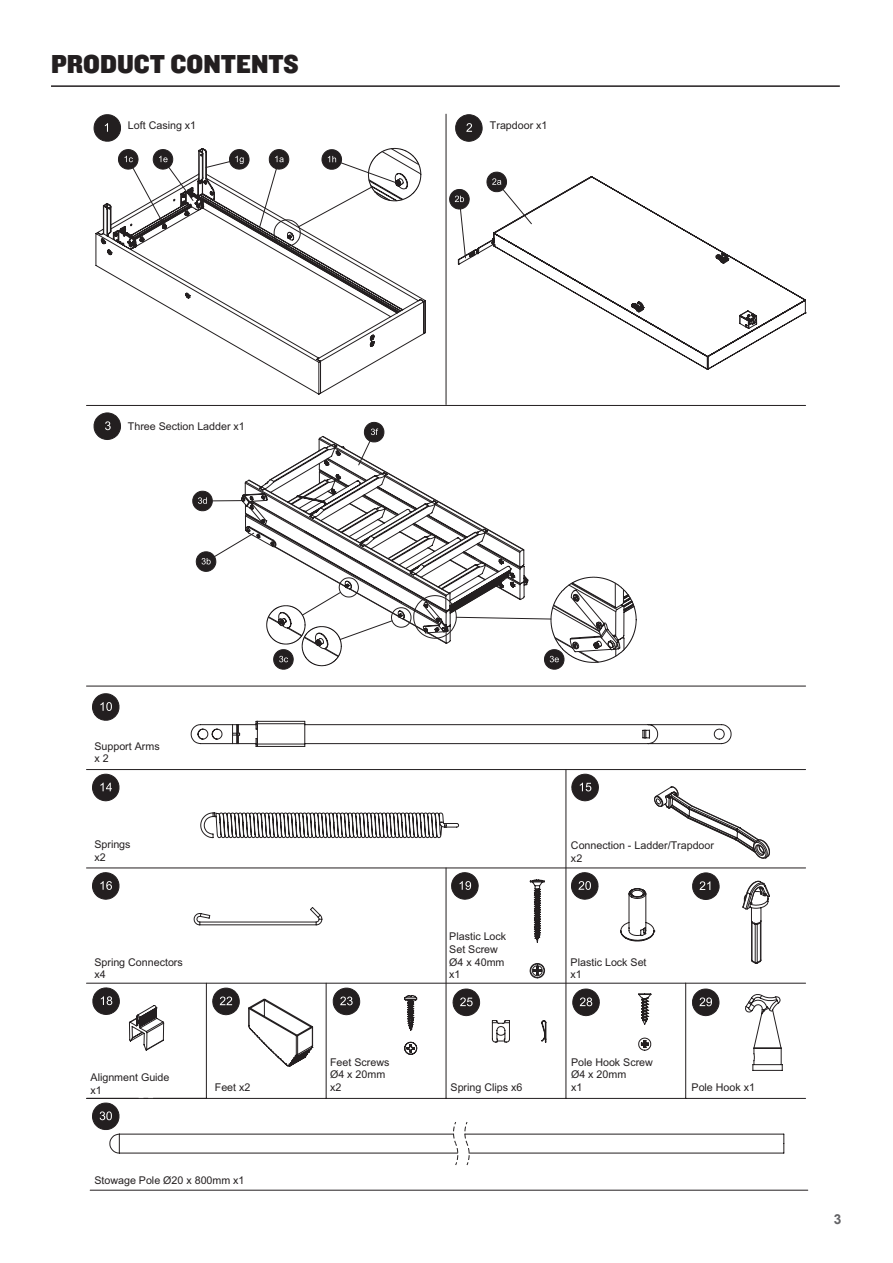
<style>
.page{position:relative;width:893px;height:1263px;background:#fff}
.page>*{position:absolute;margin:0;border:0;box-sizing:border-box;transform-origin:0 0}
.Default{font:27px "Knockout 71 Full Middlewt";color:#231f20}
.t1{font:700 13.8px "Arial";color:#636366}
.t2{font:10.65px/12.8px "Arial MT Std";color:#231f20}
</style>
<div class="page">
<hr style="left:51px;top:85px;width:789px;height:2px;background:#231f20">
<svg style="left:719px;top:724px;width:13px;height:21px"></svg>
<svg style="left:745px;top:994px;width:38px;height:77px"></svg>
<svg style="left:719px;top:817px;width:51px;height:42px"></svg>
<svg style="left:92px;top:693px;width:627px;height:436px"></svg>
<svg style="left:638px;top:993px;width:14px;height:32px"></svg>
<svg style="left:638px;top:1037px;width:13px;height:14px"></svg>
<hr style="left:86px;top:1098px;width:720px;height:1px;background:#231f20">
<hr style="left:206px;top:983px;width:1px;height:115px;background:#231f20">
<hr style="left:326px;top:983px;width:1px;height:115px;background:#231f20">
<hr style="left:446px;top:114px;width:1px;height:290px;background:#231f20">
<hr style="left:446px;top:868px;width:1px;height:230px;background:#231f20">
<hr style="left:566px;top:769px;width:1px;height:329px;background:#231f20">
<hr style="left:685px;top:983px;width:1px;height:115px;background:#231f20">
<svg style="left:100px;top:702px;width:12px;height:9px"></svg>
<svg style="left:100px;top:783px;width:12px;height:8px"></svg>
<svg style="left:580px;top:783px;width:11px;height:8px"></svg>
<svg style="left:100px;top:881px;width:12px;height:9px"></svg>
<svg style="left:460px;top:881px;width:11px;height:9px"></svg>
<svg style="left:578px;top:881px;width:13px;height:9px"></svg>
<svg style="left:128px;top:1004px;width:36px;height:47px"></svg>
<svg style="left:92px;top:987px;width:28px;height:28px"></svg>
<svg style="left:220px;top:996px;width:12px;height:9px"></svg>
<svg style="left:340px;top:996px;width:13px;height:9px"></svg>
<svg style="left:460px;top:997px;width:13px;height:9px"></svg>
<svg style="left:580px;top:997px;width:12px;height:9px"></svg>
<svg style="left:699px;top:997px;width:13px;height:9px"></svg>
<svg style="left:100px;top:1111px;width:684px;height:55px"></svg>
<hr style="left:86px;top:769px;width:720px;height:1px;background:#231f20">
<hr style="left:86px;top:983px;width:720px;height:1px;background:#231f20">
<hr style="left:86px;top:868px;width:720px;height:1px;background:#231f20">
<hr style="left:90px;top:1190px;width:718px;height:1px;background:#231f20">
<svg style="left:95px;top:148px;width:331px;height:247px"></svg>
<svg style="left:205px;top:149px;width:44px;height:20px"></svg>
<svg style="left:259px;top:148px;width:162px;height:98px"></svg>
<svg style="left:118px;top:149px;width:75px;height:78px"></svg>
<svg style="left:636px;top:271px;width:170px;height:99px"></svg>
<svg style="left:449px;top:172px;width:308px;height:157px"></svg>
<svg style="left:192px;top:422px;width:372px;height:247px"></svg>
<svg style="left:241px;top:436px;width:288px;height:208px"></svg>
<svg style="left:202px;top:558px;width:9px;height:6px"></svg>
<svg style="left:371px;top:428px;width:7px;height:7px"></svg>
<svg style="left:198px;top:497px;width:9px;height:7px"></svg>
<svg style="left:266px;top:640px;width:76px;height:26px"></svg>
<svg style="left:550px;top:577px;width:86px;height:86px"></svg>
<svg style="left:212px;top:440px;width:339px;height:200px"></svg>
<hr style="left:86px;top:686px;width:720px;height:1px;background:#231f20">
<hr style="left:86px;top:405px;width:720px;height:1px;background:#231f20">
<svg style="left:94px;top:114px;width:27px;height:28px"></svg>
<svg style="left:455px;top:114px;width:28px;height:28px"></svg>
<svg style="left:94px;top:412px;width:27px;height:28px"></svg>
<svg style="left:339px;top:577px;width:20px;height:20px"></svg>
<svg style="left:391px;top:595px;width:66px;height:44px"></svg>
<svg style="left:742px;top:880px;width:28px;height:84px"></svg>
<svg style="left:692px;top:872px;width:28px;height:28px"></svg>
<p class="Default" style="left:51px;top:46px;width:249px">PRODUCT CONTENTS</p>
<p class="t2" style="left:128px;top:119px;width:70px">Loft Casing x1</p>
<p class="t2" style="left:128px;top:420px;width:118px">Three Section Ladder x1</p>
<p class="t2" style="left:490px;top:119px;width:59px">Trapdoor x1</p>
<p class="t2" style="left:94px;top:739px;width:67px">Support Arms x 2</p>
<p class="t2" style="left:94px;top:838px;width:38px">Springs x2</p>
<p class="t2" style="left:94px;top:955px;width:90px">Spring Connectors x4</p>
<p class="t2" style="left:91px;top:1071px;width:80px">Alignment Guide x1</p>
<p class="t2" style="left:215px;top:1081px;width:37px">Feet x2</p>
<p class="t2" style="left:94px;top:1174px;width:152px">Stowage Pole Ø20 x 800mm x1</p>
<p class="t2" style="left:330px;top:1055px;width:61px">Feet Screws<br>Ø4 x 20mm x2</p>
<p class="t2" style="left:449px;top:930px;width:58px">Plastic Lock<br>Set Screw<br>Ø4 x 40mm x1</p>
<p class="t2" style="left:571px;top:839px;width:145px">Connection - Ladder/Trapdoor x2</p>
<p class="t2" style="left:571px;top:955px;width:77px">Plastic Lock Set x1</p>
<p class="t2" style="left:571px;top:1055px;width:83px">Pole Hook Screw<br>Ø4 x 20mm</p>
<p class="t2" style="left:451px;top:1081px;width:73px">Spring Clips x6</p>
<p class="t2" style="left:571px;top:1081px;width:13px">x1</p>
<p class="t2" style="left:691px;top:1081px;width:65px">Pole Hook x1</p>
<p class="t1" style="left:834px;top:1210px;width:9px">3</p>
</div>
